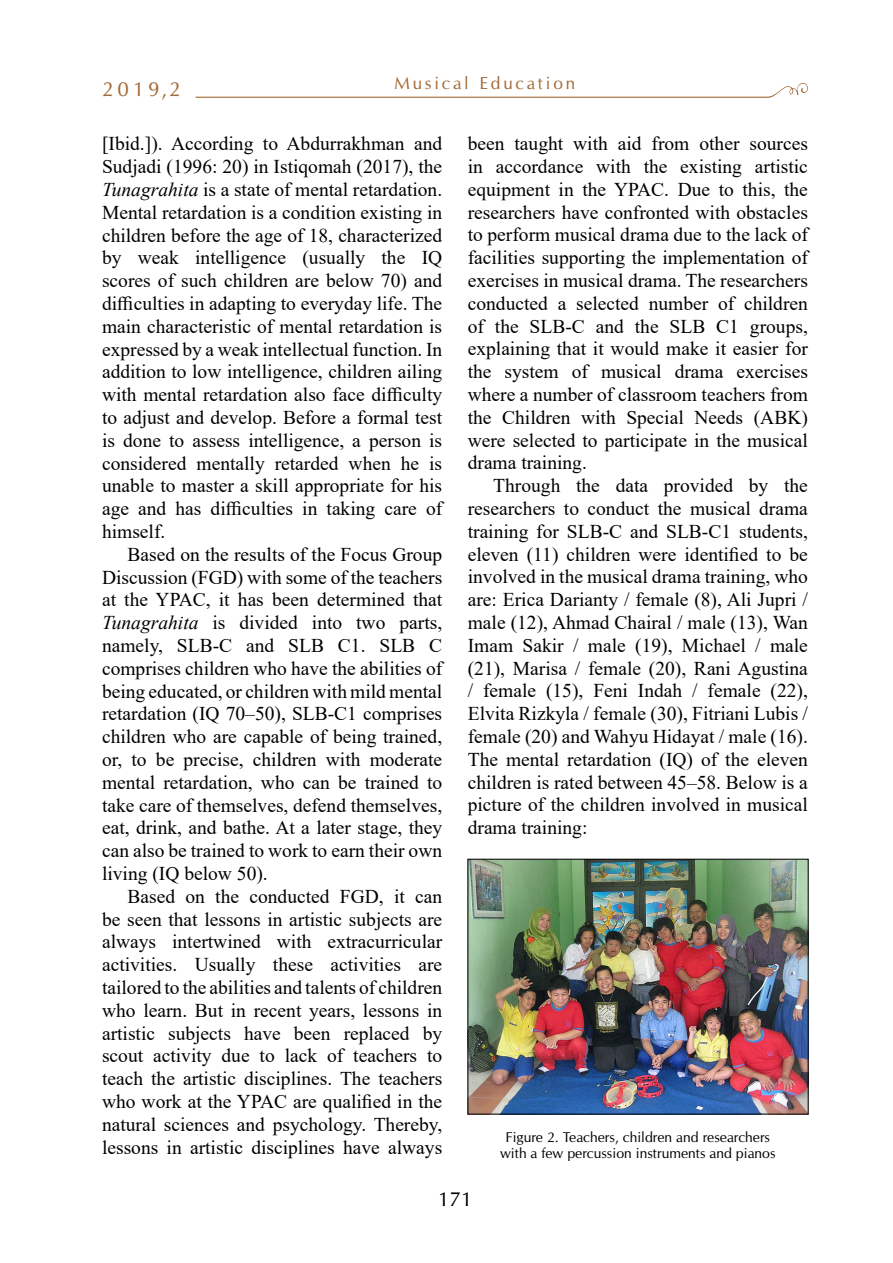
<style>
.page{position:relative;width:893px;height:1263px;background:#fff}
.page>*{position:absolute;margin:0;border:0;box-sizing:border-box;transform-origin:0 0}
.Текст{font:19.5px/22.8px "Times New Roman";color:#000;text-align:justify}
.t1{font:19.5px "Opium New C";color:#a26a37}
.t2{font:19.5px "Opium New C";color:#000}
.t3{font:16.5px "Opium New C";letter-spacing:.17em;color:#a26a37}
.Фото{font:13.5px "Opium New C";color:#000}
.s1{font-style:italic}
</style>
<div class="page">
<hr style="left:196px;top:97px;width:572px;height:1px;background:#a26a37">
<svg style="left:768px;top:83px;width:40px;height:15px"></svg>
<img style="left:470px;top:861px;width:336px;height:251px">
<div style="left:468px;top:859px;width:340px;height:255px;border:1px solid #000"></div>
<p class="t1" style="left:102px;top:77px;width:80px">2019,2</p>
<p class="t3" style="left:394px;top:72px;width:182px">Musical Education</p>
<p class="Текст" style="left:102px;top:132px;width:342px">[Ibid.]). According to Abdurrakhman and Sudjadi (1996: 20) in Istiqomah (2017), the <span class="s1">Tunagrahita</span> is a state of mental retardation.<br>Mental retardation is a condition existing in children before the age of 18, characterized by weak intelligence (usually the IQ scores of such children are below 70) and difficulties in adapting to everyday life. The main characteristic of mental retardation is expressed by a weak intellectual function. In addition to low intelligence, children ailing with mental retardation also face difficulty to adjust and develop. Before a formal test is done to assess intelligence, a person is considered mentally retarded when he is unable to master a skill appropriate for his age and has difficulties in taking care of himself.</p>
<p class="Текст" style="left:102px;top:542px;width:342px;text-indent:26px">Based on the results of the Focus Group Discussion (FGD) with some of the teachers at the YPAC, it has been determined that <span class="s1">Tunagrahita</span> is divided into two parts, namely, SLB-C and SLB C1. SLB C comprises children who have the abilities of being educated, or children with mild mental retardation (IQ 70–50), SLB-C1 comprises children who are capable of being trained, or, to be precise, children with moderate mental retardation, who can be trained to take care of themselves, defend themselves, eat, drink, and bathe. At a later stage, they can also be trained to work to earn their own living (IQ below 50).</p>
<p class="Текст" style="left:102px;top:884px;width:342px;text-indent:26px">Based on the conducted FGD, it can be seen that lessons in artistic subjects are always intertwined with extracurricular activities. Usually these activities are tailored to the abilities and talents of children who learn. But in recent years, lessons in artistic subjects have been replaced by scout activity due to lack of teachers to teach the artistic disciplines. The teachers who work at the YPAC are qualified in the natural sciences and psychology. Thereby, lessons in artistic disciplines have always</p>
<p class="Текст" style="left:468px;top:132px;width:342px">been taught with aid from other sources in accordance with the existing artistic equipment in the YPAC. Due to this, the researchers have confronted with obstacles to perform musical drama due to the lack of facilities supporting the implementation of exercises in musical drama. The researchers conducted a selected number of children of the SLB-C and the SLB C1 groups, explaining that it would make it easier for the system of musical drama exercises where a number of classroom teachers from the Children with Special Needs (ABK) were selected to participate in the musical drama training.</p>
<p class="Текст" style="left:468px;top:474px;width:342px;text-indent:26px">Through the data provided by the researchers to conduct the musical drama training for SLB-C and SLB-C1 students, eleven (11) children were identified to be involved in the musical drama training, who are: Erica Darianty / female (8), Ali Jupri / male (12), Ahmad Chairal / male (13), Wan Imam Sakir / male (19), Michael / male (21), Marisa / female (20), Rani Agustina / female (15), Feni Indah / female (22), Elvita Rizkyla / female (30), Fitriani Lubis / female (20) and Wahyu Hidayat / male (16).<br>The mental retardation (IQ) of the eleven children is rated between 45–58. Below is a picture of the children involved in musical drama training:</p>
<p class="Фото" style="left:506px;top:1129px;width:266px">Figure 2. Teachers, children and researchers</p>
<p class="Фото" style="left:500px;top:1145px;width:277px">with a few percussion instruments and pianos</p>
<p class="t2" style="left:438px;top:1187px;width:36px">171</p>
</div>
